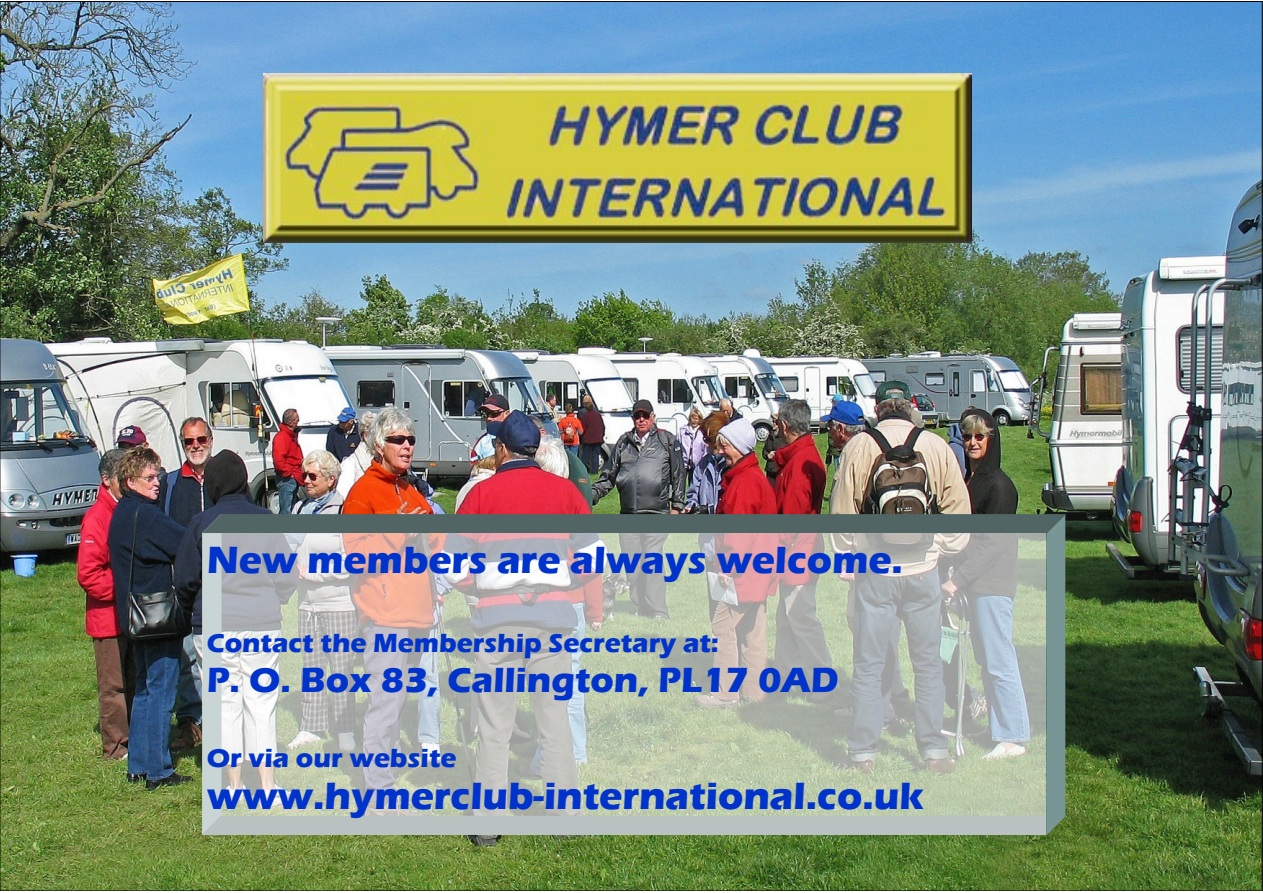
<style>
.page{position:relative;width:1263px;height:893px;background:#fff}
.page>*{position:absolute;margin:0;border:0;box-sizing:border-box;transform-origin:0 0}
.t1{font:700 39px "Eras ITC";color:#03c}
.t2{font:700 36px "Eras ITC";color:#03c}
.t3{font:700 27px "Eras ITC";color:#03c}
</style>
<div class="page">
<img style="left:2px;top:3px;width:1258px;height:886px">
<img style="left:263px;top:74px;width:709px;height:168px">
<svg style="left:202px;top:514px;width:863px;height:321px;background:#5b7170"></svg>
<div style="left:202px;top:533px;width:844px;height:302px;background:#fff;opacity:.6"></div>
<p class="t1" style="left:207px;top:546px;width:698px">New members are always welcome.</p>
<p class="t3" style="left:207px;top:633px;width:514px">Contact the Membership Secretary at:</p>
<p class="t2" style="left:207px;top:667px;width:633px">P. O. Box 83, Callington, PL17 0AD</p>
<p class="t3" style="left:207px;top:748px;width:251px">Or via our website</p>
<p class="t1" style="left:207px;top:782px;width:718px">www.hymerclub-international.co.uk</p>
</div>
